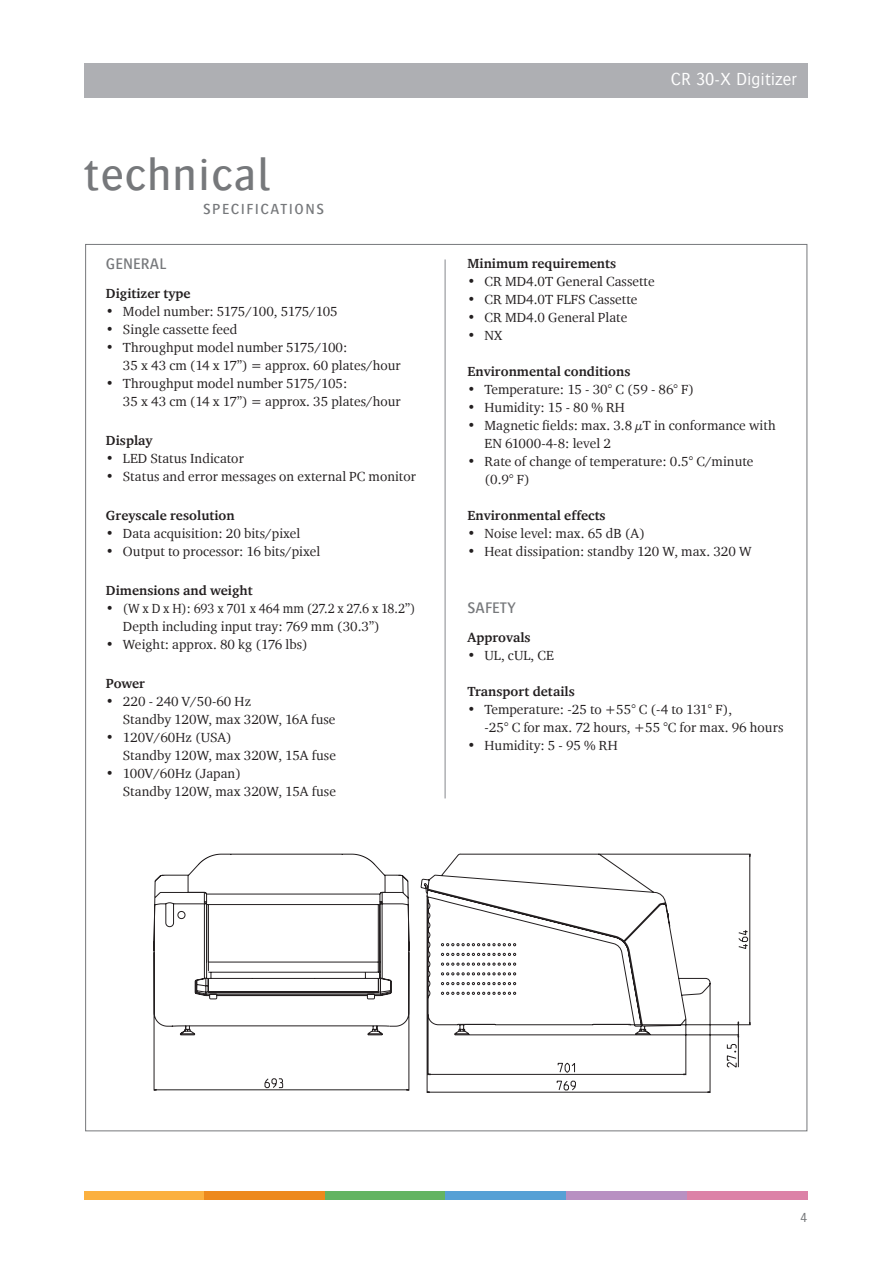
<style>
.page{position:relative;width:886px;height:1262px;background:#fff}
.page>*{position:absolute;margin:0;border:0;box-sizing:border-box;transform-origin:0 0}
.Subtitle{font:500 46.5px "Bosis For Agfa";letter-spacing:.03em;color:#76787b}
.banner_product_name{font:300 18px "Bosis For Agfa";color:#fff}
.Subtitle-2{font:500 15.75px "Bosis For Agfa";letter-spacing:.005em;color:#76787b}
.Subtitle-3{font:500 15px "Bosis For Agfa";letter-spacing:.1em;color:#76787b}
.Body_Bullet{font:13.5px/18px "Charter ITC For Agfa";letter-spacing:.005em;color:#231f20}
.Body_Bullet-2{font:700 13.5px "Charter IT Cfor Agfa";letter-spacing:.005em;color:#231f20}
.Body_Bullet-3{font:300 13.5px "Bosis For Agfa";color:#76787b}
</style>
<div class="page">
<div style="left:84px;top:1191px;width:120px;height:8px;background:#fbb03f"></div>
<div style="left:204px;top:1191px;width:121px;height:8px;background:#ed891d"></div>
<div style="left:325px;top:1191px;width:120px;height:8px;background:#63b461"></div>
<div style="left:445px;top:1191px;width:121px;height:8px;background:#56a0d5"></div>
<div style="left:566px;top:1191px;width:120px;height:8px;background:#b890c2"></div>
<div style="left:686px;top:1191px;width:121px;height:8px;background:#dc82a7"></div>
<div style="left:84px;top:64px;width:723px;height:34px;background:#aeafb3"></div>
<hr style="left:444px;top:259px;width:2px;height:539px;background:#aeafb3">
<svg style="left:153px;top:853px;width:598px;height:240px"></svg>
<p class="Subtitle" style="left:84px;top:150px;width:187px">technical</p>
<p class="Subtitle-3" style="left:203px;top:201px;width:122px">SPECIFICATIONS</p>
<p class="Subtitle-2" style="left:106px;top:255px;width:62px">GENERAL</p>
<p class="Body_Bullet-2" style="left:106px;top:285px;width:86px">Digitizer type</p>
<p class="Body_Bullet" style="left:106px;top:302px;width:233px">• Model number: 5175/100, 5175/105</p>
<p class="Body_Bullet" style="left:106px;top:320px;width:133px">• Single cassette feed</p>
<p class="Body_Bullet" style="left:106px;top:338px;width:243px">• Throughput model number 5175/100:</p>
<p class="Body_Bullet" style="left:123px;top:356px;width:279px">35 x 43 cm (14 x 17”) = approx. 60 plates/hour</p>
<p class="Body_Bullet" style="left:106px;top:374px;width:243px">• Throughput model number 5175/105:</p>
<p class="Body_Bullet" style="left:123px;top:392px;width:279px">35 x 43 cm (14 x 17”) = approx. 35 plates/hour</p>
<p class="Body_Bullet-2" style="left:106px;top:432px;width:48px">Display</p>
<p class="Body_Bullet" style="left:106px;top:449px;width:139px">• LED Status Indicator</p>
<p class="Body_Bullet" style="left:106px;top:467px;width:311px">• Status and error messages on external PC monitor</p>
<p class="Body_Bullet-2" style="left:106px;top:507px;width:130px">Greyscale resolution</p>
<p class="Body_Bullet" style="left:106px;top:524px;width:196px">• Data acquisition: 20 bits/pixel</p>
<p class="Body_Bullet" style="left:106px;top:542px;width:216px">• Output to processor: 16 bits/pixel</p>
<p class="Body_Bullet-2" style="left:106px;top:582px;width:148px">Dimensions and weight</p>
<p class="Body_Bullet" style="left:106px;top:599px;width:311px">• (W x D x H): 693 x 701 x 464 mm (27.2 x 27.6 x 18.2”)</p>
<p class="Body_Bullet" style="left:123px;top:617px;width:258px">Depth including input tray: 769 mm (30.3”)</p>
<p class="Body_Bullet" style="left:106px;top:635px;width:203px">• Weight: approx. 80 kg (176 lbs)</p>
<p class="Body_Bullet-2" style="left:106px;top:675px;width:41px">Power</p>
<p class="Body_Bullet" style="left:106px;top:692px;width:146px">• 220 - 240 V/50-60 Hz</p>
<p class="Body_Bullet" style="left:123px;top:710px;width:214px">Standby 120W, max 320W, 16A fuse</p>
<p class="Body_Bullet" style="left:123px;top:728px;width:214px;text-indent:-17px">• 120V/60Hz (USA)<br>Standby 120W, max 320W, 15A fuse</p>
<p class="Body_Bullet" style="left:106px;top:764px;width:136px">• 100V/60Hz (Japan)</p>
<p class="Body_Bullet" style="left:123px;top:782px;width:214px">Standby 120W, max 320W, 15A fuse</p>
<p class="banner_product_name" style="left:670px;top:69px;width:127px">CR 30-X Digitizer</p>
<p class="Body_Bullet-2" style="left:467px;top:255px;width:150px">Minimum requirements</p>
<p class="Body_Bullet" style="left:467px;top:272px;width:189px">• CR MD4.0T General Cassette</p>
<p class="Body_Bullet" style="left:467px;top:290px;width:171px">• CR MD4.0T FLFS Cassette</p>
<p class="Body_Bullet" style="left:467px;top:308px;width:161px">• CR MD4.0 General Plate</p>
<p class="Body_Bullet" style="left:467px;top:326px;width:36px">• NX</p>
<p class="Body_Bullet-2" style="left:467px;top:363px;width:164px">Environmental conditions</p>
<p class="Body_Bullet" style="left:467px;top:380px;width:228px">• Temperature: 15 - 30° C (59 - 86° F)</p>
<p class="Body_Bullet" style="left:467px;top:398px;width:159px">• Humidity: 15 - 80 % RH</p>
<p class="Body_Bullet" style="left:467px;top:416px;width:310px">• Magnetic fields: max. 3.8 µT in conformance with</p>
<p class="Body_Bullet" style="left:484px;top:434px;width:128px">EN 61000-4-8: level 2</p>
<p class="Body_Bullet" style="left:484px;top:452px;width:270px;text-indent:-17px">• Rate of change of temperature: 0.5° C/minute (0.9° F)</p>
<p class="Body_Bullet-2" style="left:467px;top:507px;width:140px">Environmental effects</p>
<p class="Body_Bullet" style="left:467px;top:524px;width:179px">• Noise level: max. 65 dB (A)</p>
<p class="Body_Bullet" style="left:467px;top:542px;width:285px">• Heat dissipation: standby 120 W, max. 320 W</p>
<p class="Subtitle-2" style="left:467px;top:599px;width:50px">SAFETY</p>
<p class="Body_Bullet-2" style="left:467px;top:629px;width:65px">Approvals</p>
<p class="Body_Bullet" style="left:467px;top:646px;width:88px">• UL, cUL, CE</p>
<p class="Body_Bullet-2" style="left:467px;top:683px;width:109px">Transport details</p>
<p class="Body_Bullet" style="left:467px;top:700px;width:266px">• Temperature: -25 to +55° C (-4 to 131° F),</p>
<p class="Body_Bullet" style="left:484px;top:718px;width:300px">-25° C for max. 72 hours, +55 °C for max. 96 hours</p>
<p class="Body_Bullet" style="left:467px;top:736px;width:152px">• Humidity: 5 - 95 % RH</p>
<p class="Body_Bullet-3" style="left:800px;top:1210px;width:8px">4</p>
</div>
